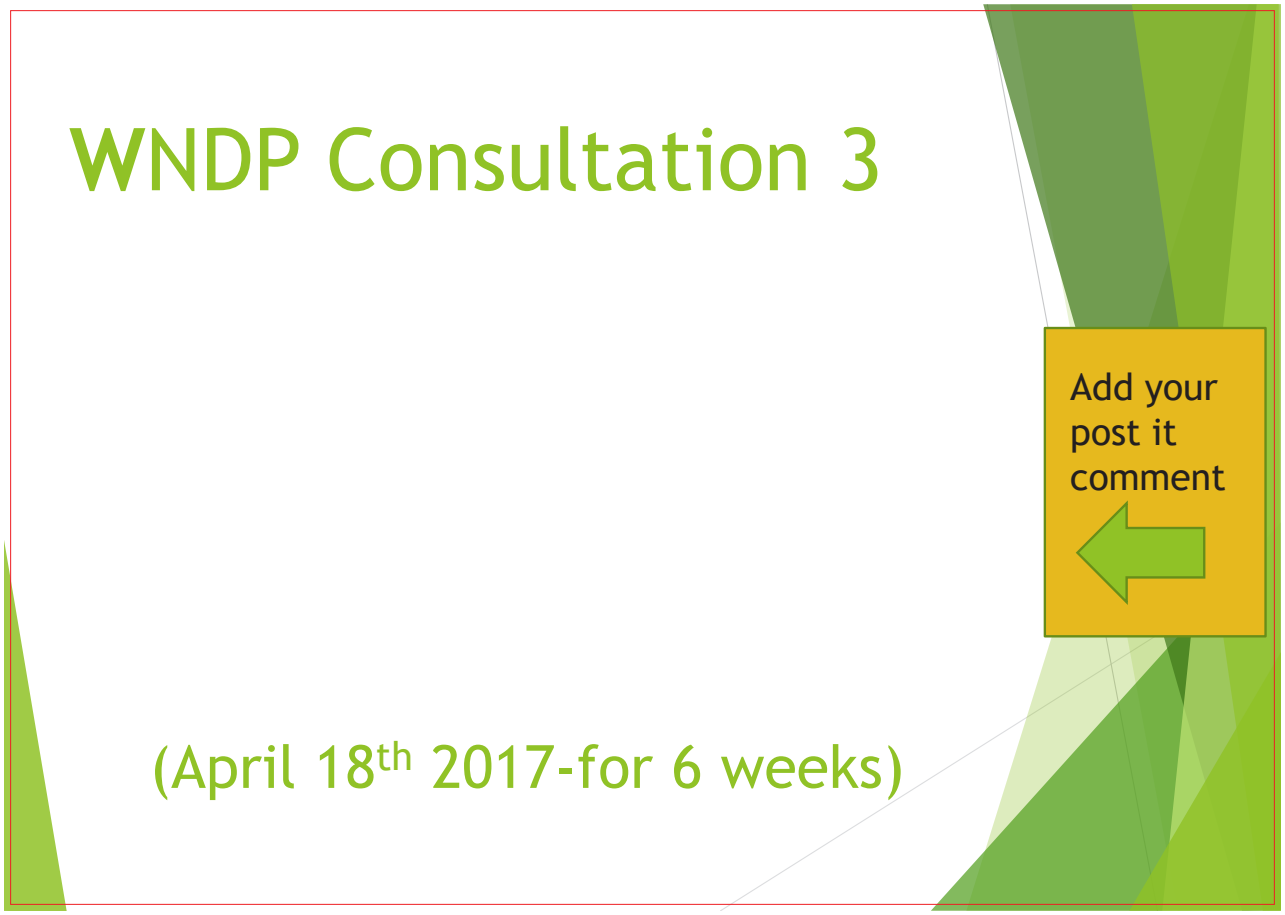
<style>
.page{position:relative;width:1285px;height:915px;background:#fff}
.page>*{position:absolute;margin:0;border:0;box-sizing:border-box;transform-origin:0 0}
.t1{font:86.7px "Trebuchet MS";color:#90c226}
.t2{font:59.32px "Trebuchet MS";color:#90c226}
.t3{font:37.42px/44.8px "Trebuchet MS";color:#231f20}
.s1{font-weight:700}
</style>
<div class="page">
<svg style="left:4px;top:540px;width:63px;height:370px"></svg>
<svg style="left:930px;top:744px;width:53px;height:166px"></svg>
<svg style="left:983px;top:4px;width:148px;height:906px"></svg>
<svg style="left:1131px;top:4px;width:149px;height:647px;background:#88b339"></svg>
<svg style="left:1129px;top:651px;width:151px;height:259px;background:#8fbe3f"></svg>
<div style="left:1044px;top:328px;width:221px;height:308px;background:#e6b91e"></div>
<div style="left:1043px;top:327px;width:223px;height:310px;border:2px solid #688e19"></div>
<svg style="left:1076px;top:500px;width:130px;height:105px"></svg>
<p class="t1" style="left:69px;top:105px;width:815px"><span class="s1">W</span>NDP Consultation 3</p>
<p class="t2" style="left:149px;top:729px;width:756px">(April 18<sup>th</sup> 2017-for 6 weeks)</p>
<p class="t3" style="left:1070px;top:364px;width:157px">Add your post it comment</p>
</div>
